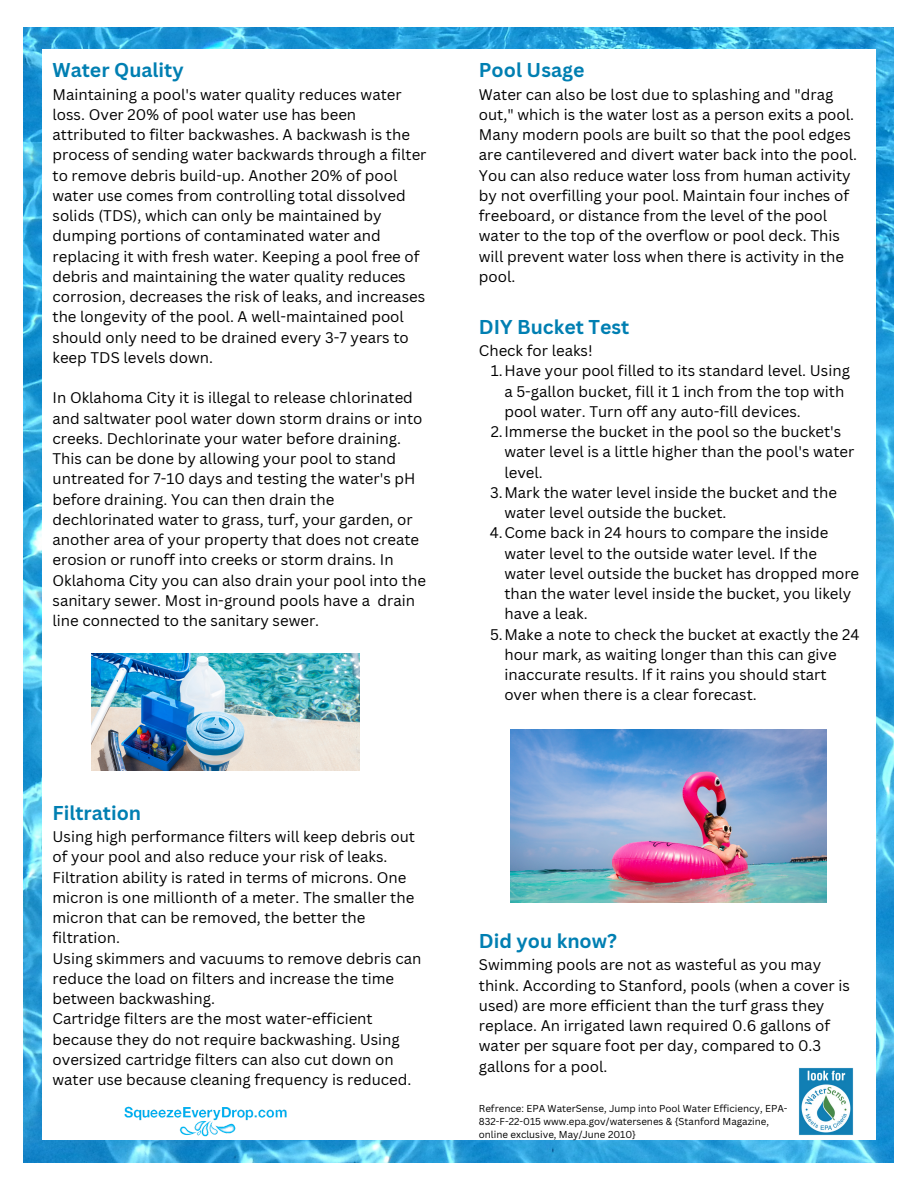
<style>
.page{position:relative;width:918px;height:1188px;background:#fff}
.page>*{position:absolute;margin:0;border:0;box-sizing:border-box;transform-origin:0 0}
.t1{font:700 19.5px "Canva Sans";color:#007fb2}
.t2{font:15px/20.2px "Canva Sans";color:#000}
.t3{font:9.75px/13px "Canva Sans";color:#000}
</style>
<div class="page">
<img style="left:24px;top:28px;width:870px;height:1135px">
<div style="left:42px;top:49px;width:834px;height:1090px;background:#fff"></div>
<img style="left:118px;top:1106px;width:176px;height:37px">
<img style="left:92px;top:653px;width:268px;height:117px">
<img style="left:510px;top:730px;width:317px;height:173px">
<img style="left:799px;top:1067px;width:54px;height:69px">
<p class="t1" style="left:53px;top:56px;width:133px">Water Quality</p>
<p class="t2" style="left:53px;top:84px;width:375px">Maintaining a pool's water quality reduces water loss. Over 20% of pool water use has been attributed to filter backwashes. A backwash is the process of sending water backwards through a filter to remove debris build-up. Another 20% of pool water use comes from controlling total dissolved solids (TDS), which can only be maintained by dumping portions of contaminated water and replacing it with fresh water. Keeping a pool free of debris and maintaining the water quality reduces corrosion, decreases the risk of leaks, and increases the longevity of the pool. A well-maintained pool should only need to be drained every 3-7 years to keep TDS levels down.</p>
<p class="t2" style="left:53px;top:387px;width:375px">In Oklahoma City it is illegal to release chlorinated and saltwater pool water down storm drains or into creeks. Dechlorinate your water before draining.<br>This can be done by allowing your pool to stand untreated for 7-10 days and testing the water's pH before draining. You can then drain the dechlorinated water to grass, turf, your garden, or another area of your property that does not create erosion or runoff into creeks or storm drains. In Oklahoma City you can also drain your pool into the sanitary sewer. Most in-ground pools have a drain line connected to the sanitary sewer.</p>
<p class="t1" style="left:53px;top:799px;width:90px">Filtration</p>
<p class="t2" style="left:53px;top:826px;width:364px">Using high performance filters will keep debris out of your pool and also reduce your risk of leaks.</p>
<p class="t2" style="left:53px;top:867px;width:363px">Filtration ability is rated in terms of microns. One micron is one millionth of a meter. The smaller the micron that can be removed, the better the filtration.</p>
<p class="t2" style="left:53px;top:948px;width:370px">Using skimmers and vacuums to remove debris can reduce the load on filters and increase the time between backwashing.</p>
<p class="t2" style="left:53px;top:1008px;width:360px">Cartridge filters are the most water-efficient because they do not require backwashing. Using oversized cartridge filters can also cut down on water use because cleaning frequency is reduced.</p>
<p class="t1" style="left:479px;top:56px;width:107px">Pool Usage</p>
<p class="t2" style="left:479px;top:84px;width:380px">Water can also be lost due to splashing and "drag out," which is the water lost as a person exits a pool.<br>Many modern pools are built so that the pool edges are cantilevered and divert water back into the pool.</p>
<p class="t2" style="left:479px;top:165px;width:373px">You can also reduce water loss from human activity by not overfilling your pool. Maintain four inches of freeboard, or distance from the level of the pool water to the top of the overflow or pool deck. This will prevent water loss when there is activity in the pool.</p>
<p class="t1" style="left:479px;top:313px;width:152px">DIY Bucket Test</p>
<p class="t2" style="left:479px;top:340px;width:115px">Check for leaks!</p>
<p class="t2" style="left:504px;top:360px;width:347px;text-indent:-13px">1.Have your pool filled to its standard level. Using a 5-gallon bucket, fill it 1 inch from the top with pool water. Turn off any auto-fill devices.</p>
<p class="t2" style="left:504px;top:421px;width:351px;text-indent:-14px">2.Immerse the bucket in the pool so the bucket's water level is a little higher than the pool's water level.</p>
<p class="t2" style="left:504px;top:482px;width:334px;text-indent:-14px">3.Mark the water level inside the bucket and the water level outside the bucket.</p>
<p class="t2" style="left:504px;top:522px;width:356px;text-indent:-15px">4.Come back in 24 hours to compare the inside water level to the outside water level. If the water level outside the bucket has dropped more than the water level inside the bucket, you likely have a leak.</p>
<p class="t2" style="left:504px;top:624px;width:357px;text-indent:-14px">5.Make a note to check the bucket at exactly the 24 hour mark, as waiting longer than this can give inaccurate results. If it rains you should start over when there is a clear forecast.</p>
<p class="t1" style="left:479px;top:927px;width:140px">Did you know?</p>
<p class="t2" style="left:479px;top:954px;width:373px">Swimming pools are not as wasteful as you may think. According to Stanford, pools (when a cover is used) are more efficient than the turf grass they replace. An irrigated lawn required 0.6 gallons of water per square foot per day, compared to 0.3 gallons for a pool.</p>
<p class="t3" style="left:479px;top:1102px;width:310px">Refrence: EPA WaterSense, Jump into Pool Water Efficiency, EPA-<br>832-F-22-015 www.epa.gov/watersenes &amp; {Stanford Magazine, online exclusive, May/June 2010}</p>
</div>
